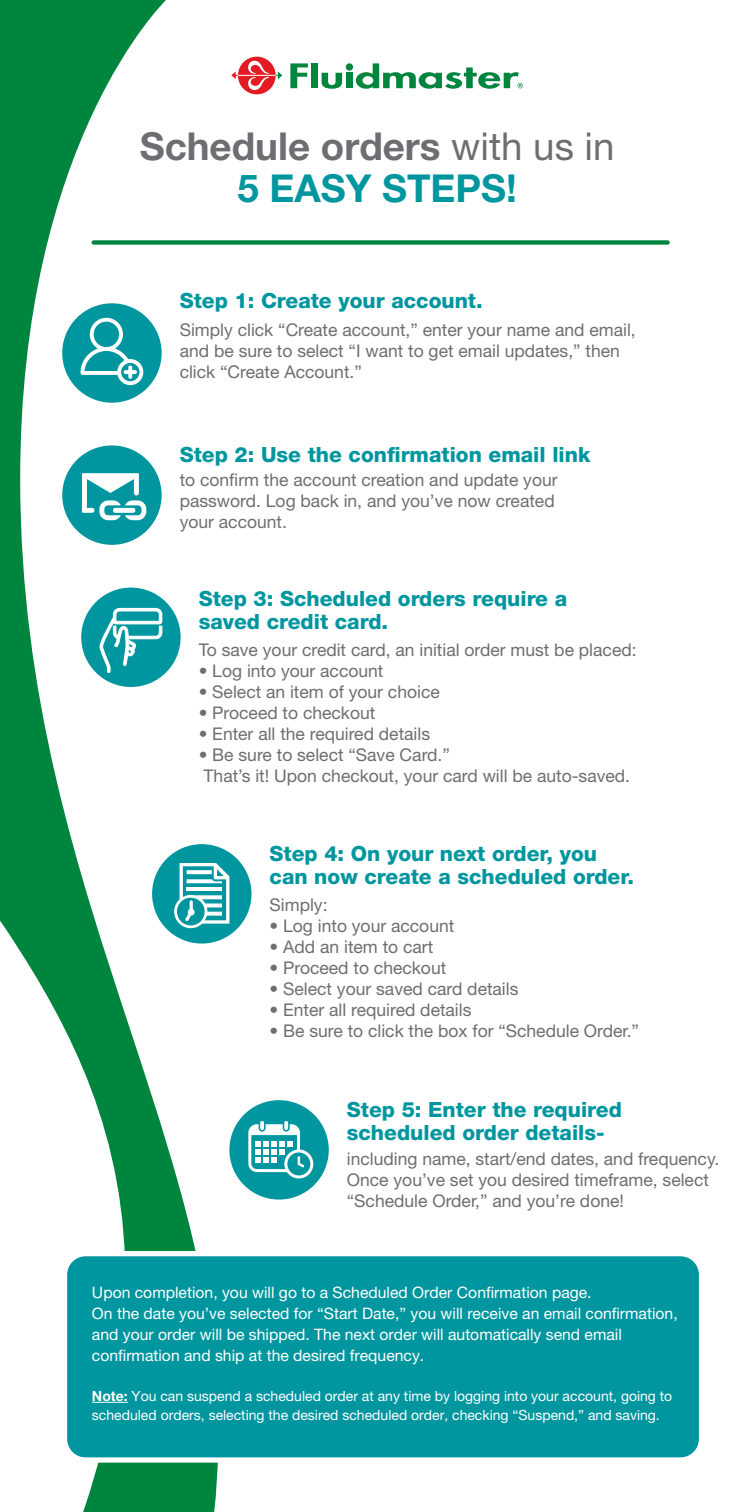
<style>
.page{position:relative;width:756px;height:1512px;background:#fff}
.page>*{position:absolute;margin:0;border:0;box-sizing:border-box;transform-origin:0 0}
.t1{font:700 38.5px/42px "Helvetica Neue LT Pro";color:#6d6e71;text-align:center}
.t2{font:800 21px/22.8px "Helvetica Neue";color:#00969f}
.t3{font:17.5px/21px "Helvetica Neue";color:#6d6e71}
.t4{font:15.75px/21px "Helvetica Neue LT Pro";color:#fff}
.t5{font:14px/19.2px "Helvetica Neue LT Pro";color:#fff}
.s1{font-weight:400}
.s2{color:#00969f}
.s3{font-weight:700}
</style>
<div class="page">
<svg style="left:290px;top:63px;width:18px;height:25px"></svg>
<div style="left:311px;top:63px;width:7px;height:25px;background:#00853f"></div>
<svg style="left:322px;top:73px;width:20px;height:16px"></svg>
<div style="left:346px;top:73px;width:7px;height:15px;background:#00853f"></div>
<svg style="left:356px;top:63px;width:167px;height:26px"></svg>
<div style="left:346px;top:63px;width:7px;height:8px;background:#00853f;border-radius:50%"></div>
<svg style="left:251px;top:57px;width:31px;height:37px"></svg>
<svg style="left:0;top:0;width:251px;height:1512px"></svg>
<div style="left:94px;top:240px;width:574px;height:5px;background:#00853f"></div>
<div style="left:80px;top:586px;width:102px;height:103px;background:#00969f;border-radius:50%"></div>
<div style="left:78px;top:585px;width:106px;height:105px;border:3px solid #fff;border-radius:50%"></div>
<svg style="left:100px;top:607px;width:63px;height:110px"></svg>
<div style="left:61px;top:444px;width:102px;height:102px;background:#00969f;border-radius:50%"></div>
<div style="left:59px;top:442px;width:106px;height:106px;border:3px solid #fff;border-radius:50%"></div>
<svg style="left:82px;top:473px;width:64px;height:47px"></svg>
<div style="left:61px;top:302px;width:102px;height:102px;background:#00969f;border-radius:50%"></div>
<div style="left:59px;top:300px;width:106px;height:106px;border:3px solid #fff;border-radius:50%"></div>
<svg style="left:80px;top:317px;width:64px;height:69px"></svg>
<div style="left:151px;top:843px;width:102px;height:102px;background:#00969f;border-radius:50%"></div>
<div style="left:149px;top:841px;width:106px;height:106px;border:3px solid #fff;border-radius:50%"></div>
<svg style="left:174px;top:863px;width:55px;height:65px"></svg>
<div style="left:228px;top:1099px;width:102px;height:102px;background:#00969f;border-radius:50%"></div>
<div style="left:226px;top:1097px;width:106px;height:106px;border:3px solid #fff;border-radius:50%"></div>
<svg style="left:248px;top:1121px;width:65px;height:57px"></svg>
<div style="left:65px;top:1254px;width:637px;height:206px;background:#00969f;border-radius:21px"></div>
<div style="left:62px;top:1251px;width:642px;height:212px;border:5px solid #fff;border-radius:21px"></div>
<hr style="left:92px;top:1402px;width:36px;height:1px;background:#fff">
<h1 class="t1" style="left:140px;top:125px;width:476px">Schedule orders <span class="s1">with us in<br></span><span class="s2">5 EASY STEPS!</span></h1>
<p class="t2" style="left:180px;top:289px;width:305px">Step 1: Create your account.</p>
<p class="t3" style="left:180px;top:319px;width:458px">Simply click “Create account,” enter your name and email, and be sure to select “I want to get email updates,” then click “Create Account.”</p>
<p class="t2" style="left:180px;top:443px;width:412px">Step 2: Use the confirmation email link</p>
<p class="t3" style="left:180px;top:469px;width:379px">to confirm the account creation and update your password. Log back in, and you’ve now created your account.</p>
<p class="t2" style="left:199px;top:587px;width:370px">Step 3: Scheduled orders require a saved credit card.</p>
<p class="t3" style="left:199px;top:639px;width:439px">To save your credit card, an initial order must be placed:</p>
<p class="t3" style="left:199px;top:660px;width:186px">• Log into your account</p>
<p class="t3" style="left:199px;top:681px;width:243px">• Select an item of your choice</p>
<p class="t3" style="left:199px;top:702px;width:178px">• Proceed to checkout</p>
<p class="t3" style="left:199px;top:723px;width:233px">• Enter all the required details</p>
<p class="t3" style="left:199px;top:744px;width:433px">• Be sure to select “Save Card.”<br>That’s it! Upon checkout, your card will be auto-saved.</p>
<p class="t2" style="left:270px;top:842px;width:366px">Step 4: On your next order, you can now create a scheduled order.</p>
<p class="t3" style="left:270px;top:894px;width:60px">Simply:</p>
<p class="t3" style="left:270px;top:915px;width:186px">• Log into your account</p>
<p class="t3" style="left:270px;top:936px;width:165px">• Add an item to cart</p>
<p class="t3" style="left:270px;top:957px;width:178px">• Proceed to checkout</p>
<p class="t3" style="left:270px;top:978px;width:250px">• Select your saved card details</p>
<p class="t3" style="left:270px;top:999px;width:203px">• Enter all required details</p>
<p class="t3" style="left:270px;top:1020px;width:371px">• Be sure to click the box for “Schedule Order.”</p>
<p class="t2" style="left:347px;top:1098px;width:277px">Step 5: Enter the required scheduled order details-</p>
<p class="t3" style="left:347px;top:1149px;width:374px">including name, start/end dates, and frequency.<br>Once you’ve set you desired timeframe, select “Schedule Order,” and you’re done!</p>
<p class="t4" style="left:92px;top:1281px;width:587px">Upon completion, you will go to a Scheduled Order Confirmation page.<br>On the date you’ve selected for “Start Date,” you will receive an email confirmation, and your order will be shipped. The next order will automatically send email confirmation and ship at the desired frequency.</p>
<p class="t5" style="left:92px;top:1386px;width:582px"><span class="s3">Note:</span> You can suspend a scheduled order at any time by logging into your account, going to scheduled orders, selecting the desired scheduled order, checking “Suspend,” and saving.</p>
</div>
